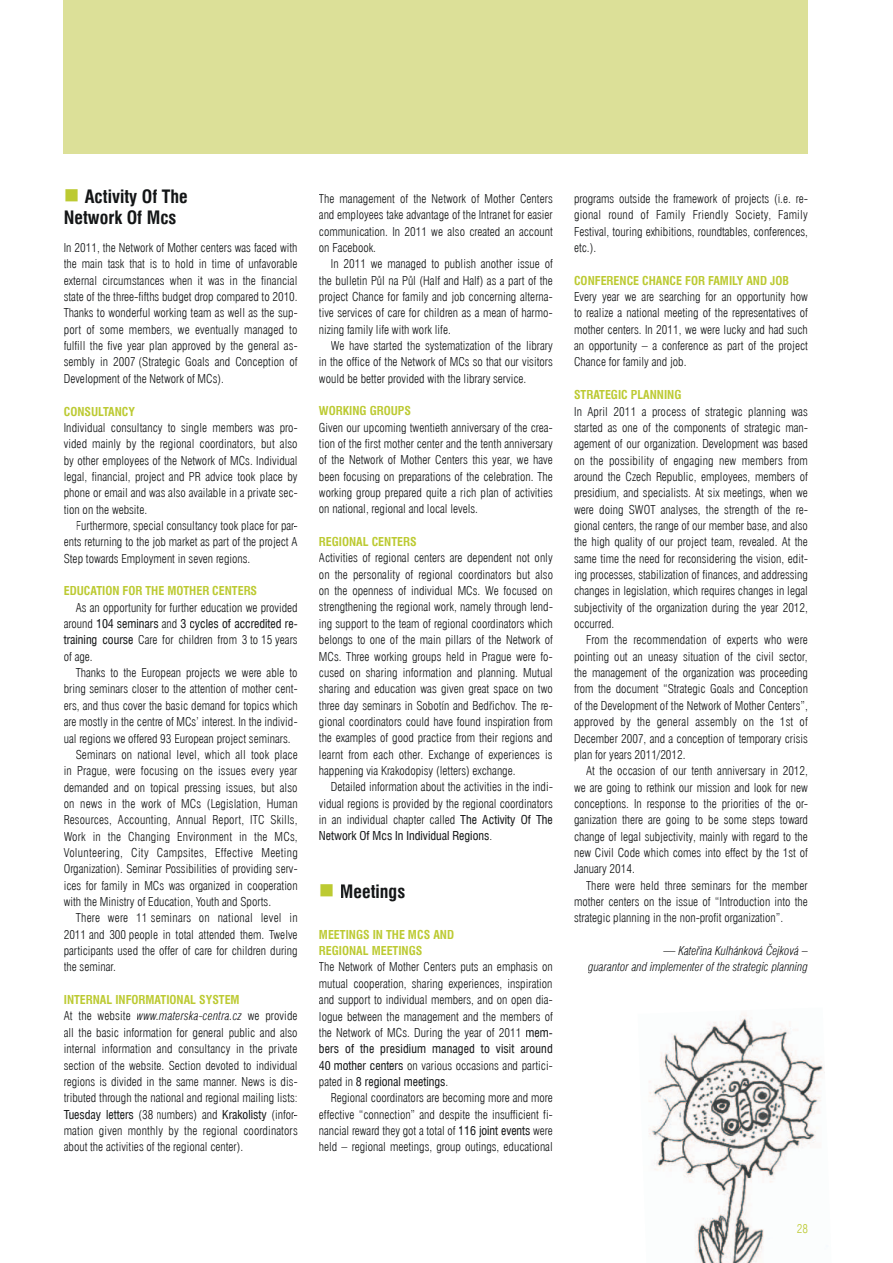
<style>
.page{position:relative;width:893px;height:1263px;background:#fff}
.page>*{position:absolute;margin:0;border:0;box-sizing:border-box;transform-origin:0 0}
.t1{font:700 condensed 18px/21px "Swiss 721 AT";color:#131516}
.t2{font:300 condensed 12px/16.4px "Swiss 721 AT";color:#131516;text-align:justify}
.t3{font:700 condensed 12px/16.4px "Swiss 721 AT";color:#bcca32}
.t4{font:300 condensed 12px "Swiss 721 AT";letter-spacing:.02em;color:#131516}
.t5{font:italic 300 condensed 12px/16.4px "Swiss 721 AT";color:#131516;text-align:right}
.t6{font:300 condensed 12px "Swiss 721 AT";color:#bcca32}
.s1{color:#bcca32}
.s2{font-weight:400}
.s3{font-weight:700;color:#bcca32}
.s4{font-style:italic}
</style>
<div class="page">
<div style="left:64px;top:0;width:744px;height:154px;background:#dce098"></div>
<img style="left:649px;top:1014px;width:176px;height:249px">
<h1 class="t1" style="left:64px;top:186px;width:126px"><span class="s1">■</span> Activity Of The<br>Network Of Mcs</h1>
<p class="t2" style="left:64px;top:239px;width:235px">In 2011, the Network of Mother centers was faced with the main task that is to hold in time of unfavorable external circumstances when it was in the financial state of the three-fifths budget drop compared to 2010.<br>Thanks to wonderful working team as well as the sup&shy;port of some members, we eventually managed to fulfill the five year plan approved by the general as&shy;sembly in 2007 (Strategic Goals and Conception of Development of the Network of MCs).</p>
<p class="t3" style="left:64px;top:403px;width:73px">CONSULTANCY</p>
<p class="t2" style="left:64px;top:419px;width:235px">Individual consultancy to single members was pro&shy;vided mainly by the regional coordinators, but also by other employees of the Network of MCs. Individual legal, financial, project and PR advice took place by phone or email and was also available in a private sec&shy;tion on the website.</p>
<p class="t2" style="left:64px;top:517px;width:235px;text-indent:12px">Furthermore, special consultancy took place for par&shy;ents returning to the job market as part of the project A Step towards Employment in seven regions.</p>
<p class="t3" style="left:64px;top:583px;width:195px">EDUCATION FOR THE MOTHER CENTERS</p>
<p class="t2" style="left:64px;top:599px;width:235px;text-indent:12px">As an opportunity for further education we provided around <span class="s2">104 seminars</span> and <span class="s2">3 cycles of accredited re&shy;training course</span> Care for children from 3 to 15 years of age.</p>
<p class="t2" style="left:76px;top:665px;width:223px">Thanks to the European projects we were able to</p>
<p class="t2" style="left:64px;top:681px;width:235px">bring seminars closer to the attention of mother cent-</p>
<p class="t2" style="left:64px;top:697px;width:235px">ers, and thus cover the basic demand for topics which</p>
<p class="t2" style="left:64px;top:714px;width:235px">are mostly in the centre of MCs’ interest. In the individ-</p>
<p class="t2" style="left:64px;top:730px;width:228px">ual regions we offered 93 European project seminars.</p>
<p class="t2" style="left:76px;top:746px;width:223px">Seminars on national level, which all took place</p>
<p class="t2" style="left:64px;top:763px;width:235px">in Prague, were focusing on the issues every year</p>
<p class="t2" style="left:64px;top:779px;width:235px">demanded and on topical pressing issues, but also</p>
<p class="t2" style="left:64px;top:795px;width:235px">on news in the work of MCs (Legislation, Human</p>
<p class="t2" style="left:64px;top:812px;width:235px">Resources, Accounting, Annual Report, ITC Skills,</p>
<p class="t2" style="left:64px;top:828px;width:235px">Work in the Changing Environment in the MCs,</p>
<p class="t4" style="left:64px;top:845px;width:236px">Volunteering, City Campsites, Effective Meeting</p>
<p class="t2" style="left:64px;top:861px;width:235px">Organization). Seminar Possibilities of providing serv-</p>
<p class="t2" style="left:64px;top:877px;width:235px">ices for family in MCs was organized in cooperation</p>
<p class="t2" style="left:64px;top:893px;width:209px">with the Ministry of Education, Youth and Sports.</p>
<p class="t4" style="left:76px;top:911px;width:223px">There were 11 seminars on national level in</p>
<p class="t2" style="left:64px;top:926px;width:235px">2011 and 300 people in total attended them. Twelve</p>
<p class="t2" style="left:64px;top:942px;width:235px">participants used the offer of care for children during</p>
<p class="t2" style="left:64px;top:959px;width:54px">the seminar.</p>
<p class="t2" style="left:64px;top:991px;width:235px;text-align:left"><span class="s3">INTERNAL INFORMATIONAL SYSTEM<br></span>At the website <span class="s4">www.materska-centra.cz</span> we provide all the basic information for general public and also internal information and consultancy in the private section of the website. Section devoted to individual regions is divided in the same manner. News is dis&shy;tributed through the national and regional mailing lists:<br><span class="s2">Tuesday letters</span> (38 numbers) and <span class="s2">Krakolisty</span> (infor&shy;mation given monthly by the regional coordinators about the activities of the regional center).</p>
<p class="t2" style="left:319px;top:190px;width:235px">The management of the Network of Mother Centers and employees take advantage of the Intranet for easier communication. In 2011 we also created an account on Facebook.</p>
<p class="t2" style="left:319px;top:256px;width:235px;text-indent:12px">In 2011 we managed to publish another issue of the bulletin Půl na Půl (Half and Half) as a part of the project Chance for family and job concerning alterna&shy;tive services of care for children as a mean of harmo&shy;nizing family life with work life.</p>
<p class="t2" style="left:319px;top:337px;width:235px;text-indent:12px">We have started the systematization of the library in the office of the Network of MCs so that our visitors would be better provided with the library service.</p>
<p class="t3" style="left:319px;top:403px;width:94px">WORKING GROUPS</p>
<p class="t2" style="left:319px;top:419px;width:235px">Given our upcoming twentieth anniversary of the crea&shy;tion of the first mother center and the tenth anniversary of the Network of Mother Centers this year, we have been focusing on preparations of the celebration. The working group prepared quite a rich plan of activities on national, regional and local levels.</p>
<p class="t3" style="left:319px;top:534px;width:99px">REGIONAL CENTERS</p>
<p class="t2" style="left:319px;top:550px;width:236px">Activities of regional centers are dependent not only on the personality of regional coordinators but also on the openness of individual MCs. We focused on strengthening the regional work, namely through lend&shy;ing support to the team of regional coordinators which belongs to one of the main pillars of the Network of MCs. Three working groups held in Prague were fo&shy;cused on sharing information and planning. Mutual sharing and education was given great space on two three day seminars in Sobotín and Bedřichov. The re&shy;gional coordinators could have found inspiration from the examples of good practice from their regions and learnt from each other. Exchange of experiences is happening via Krakodopisy (letters) exchange.</p>
<p class="t2" style="left:319px;top:779px;width:235px;text-indent:12px">Detailed information about the activities in the indi&shy;vidual regions is provided by the regional coordinators in an individual chapter called <span class="s2">The Activity Of The Network Of Mcs In Individual Regions</span>.</p>
<h1 class="t1" style="left:319px;top:881px;width:88px"><span class="s1">■</span> Meetings</h1>
<p class="t3" style="left:319px;top:926px;width:137px">MEETINGS IN THE MCS AND<br>REGIONAL MEETINGS</p>
<p class="t2" style="left:319px;top:959px;width:235px">The Network of Mother Centers puts an emphasis on mutual cooperation, sharing experiences, inspiration and support to individual members, and on open dia&shy;logue between the management and the members of the Network of MCs. During the year of 2011 <span class="s2">mem&shy;bers of the presidium managed to visit around 40 mother centers</span> on various occasions and partici&shy;pated in <span class="s2">8 regional meetings</span>.</p>
<p class="t2" style="left:319px;top:1090px;width:235px;text-indent:12px">Regional coordinators are becoming more and more effective “connection” and despite the insufficient fi&shy;nancial reward they got a total of <span class="s2">116 joint events</span> were held – regional meetings, group outings, educational</p>
<p class="t2" style="left:574px;top:190px;width:235px">programs outside the framework of projects (i.e. re&shy;gional round of Family Friendly Society, Family Festival, touring exhibitions, roundtables, conferences, etc.).</p>
<p class="t3" style="left:574px;top:272px;width:216px">CONFERENCE CHANCE FOR FAMILY AND JOB</p>
<p class="t2" style="left:574px;top:288px;width:235px">Every year we are searching for an opportunity how to realize a national meeting of the representatives of mother centers. In 2011, we were lucky and had such an opportunity – a conference as part of the project Chance for family and job.</p>
<p class="t3" style="left:574px;top:387px;width:109px">STRATEGIC PLANNING</p>
<p class="t2" style="left:574px;top:403px;width:235px">In April 2011 a process of strategic planning was started as one of the components of strategic man&shy;agement of our organization. Development was based on the possibility of engaging new members from around the Czech Republic, employees, members of presidium, and specialists. At six meetings, when we were doing SWOT analyses, the strength of the re&shy;gional centers, the range of our member base, and also the high quality of our project team, revealed. At the same time the need for reconsidering the vision, edit&shy;ing processes, stabilization of finances, and addressing changes in legislation, which requires changes in legal subjectivity of the organization during the year 2012, occurred.</p>
<p class="t2" style="left:574px;top:632px;width:235px;text-indent:12px">From the recommendation of experts who were pointing out an uneasy situation of the civil sector, the management of the organization was proceeding from the document “Strategic Goals and Conception of the Development of the Network of Mother Centers”, approved by the general assembly on the 1st of December 2007, and a conception of temporary crisis plan for years 2011/2012.</p>
<p class="t2" style="left:574px;top:763px;width:235px;text-indent:12px">At the occasion of our tenth anniversary in 2012, we are going to rethink our mission and look for new conceptions. In response to the priorities of the or&shy;ganization there are going to be some steps toward change of legal subjectivity, mainly with regard to the new Civil Code which comes into effect by the 1st of January 2014.</p>
<p class="t2" style="left:574px;top:877px;width:235px;text-indent:12px">There were held three seminars for the member mother centers on the issue of “Introduction into the strategic planning in the non-profit organization”.</p>
<p class="t5" style="left:588px;top:942px;width:221px">— Kateřina Kulhánková Čejková –<br>guarantor and implementer of the strategic planning</p>
<p class="t6" style="left:797px;top:1221px;width:13px">28</p>
</div>
